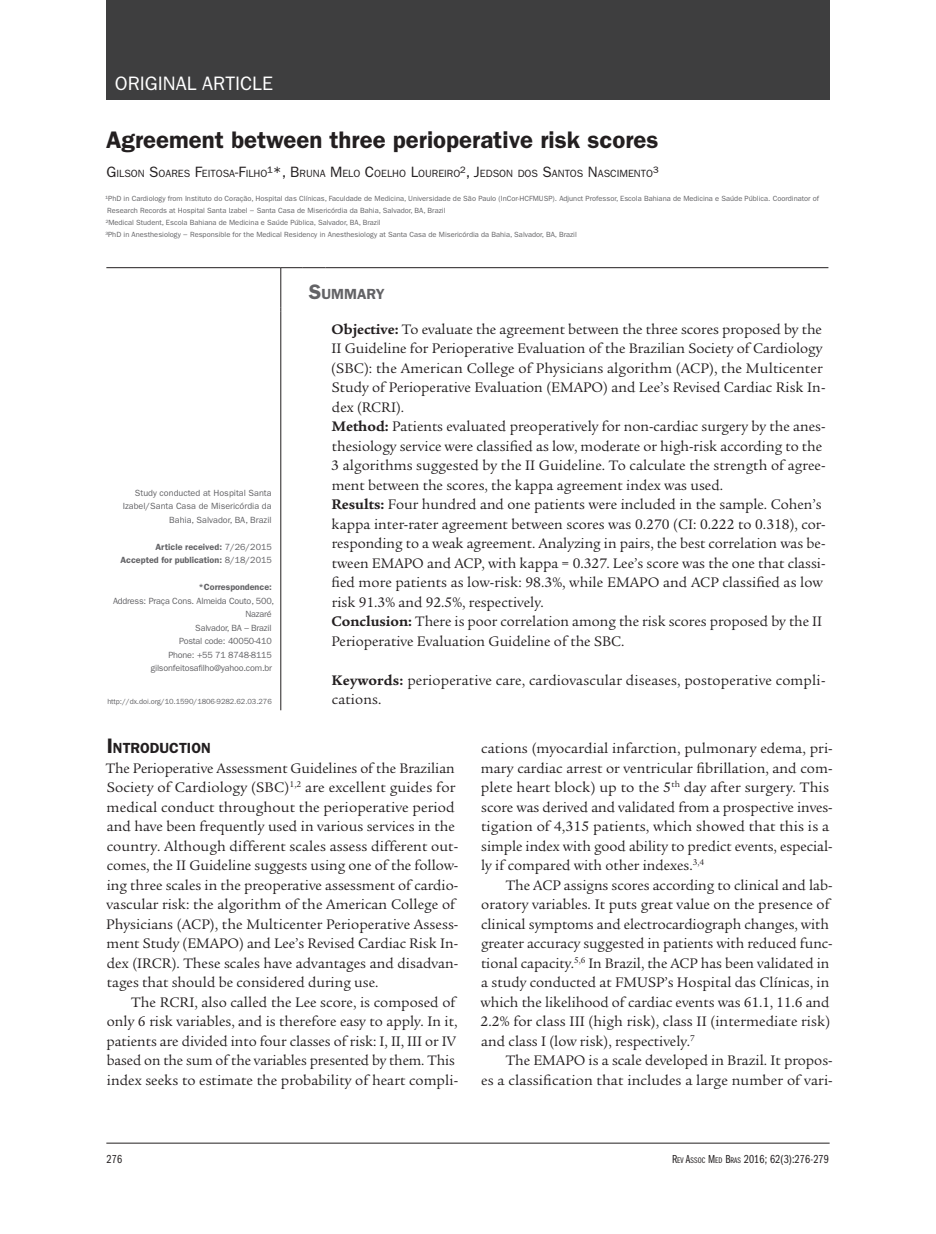
<style>
.page{position:relative;width:936px;height:1234px;background:#fff}
.page>*{position:absolute;margin:0;border:0;box-sizing:border-box;transform-origin:0 0}
.Seção_tit{font:600 24px "ITC Franklin Gothic Std";color:#231f20}
.Seção{font:19.5px "ITC Franklin Gothic Std";color:#fff}
.Texto_s_recuo{font:15px/19.5px "Legacy Serif Std";color:#231f20}
.Texto_c__recuo{font:15px/19.5px "Legacy Serif Std";color:#231f20}
.Tit1{font:600 14.7px "ITC Franklin Gothic Std";color:#231f20}
.t1{font:600 14.7px "ITC Franklin Gothic Std";color:#636366}
.Cabeço_rodapé{font:12px "ITC Franklin Gothic Std Bk Cp";letter-spacing:.01em;color:#231f20}
.Seção_créditos{font:10.5px "ITC Franklin Gothic Std";color:#231f20}
.t2{font:9px/13.5px "ITC Franklin Gothic Std";letter-spacing:-.02em;color:#636366;text-align:right}
.t3{font:9px/13.5px "ITC Franklin Gothic Std";color:#636366;text-align:right}
.t4{font:600 9px "ITC Franklin Gothic Std";color:#636366}
.Seção_titulação{font:7.5px/12px "ITC Franklin Gothic Std";color:#636366}
.DOI{font:7.5px "ITC Franklin Gothic Std";letter-spacing:-.01em;color:#636366}
.s1{font-size:15px}
.s2{font-weight:400}
.s3{font-size:21px}
.s4{font-weight:700}
.s5{font-size:8.4px}
</style>
<div class="page">
<hr style="left:106px;top:99px;width:723px;height:1px;background:#231f20">
<hr style="left:106px;top:1142px;width:723px;height:1px;background:#231f20">
<div style="left:106px;top:0;width:723px;height:99px;background:#3e3e3f"></div>
<hr style="left:280px;top:268px;width:1px;height:39px;background:#231f20">
<hr style="left:280px;top:312px;width:1px;height:398px;background:#231f20">
<hr style="left:106px;top:267px;width:175px;height:1px;background:#231f20">
<svg style="left:281px;top:267px;width:44px;height:1px"></svg>
<hr style="left:325px;top:267px;width:503px;height:1px;background:#231f20">
<p class="Seção" style="left:115px;top:72px;width:159px">ORIGINAL ARTICLE</p>
<p class="Seção_tit" style="left:106px;top:126px;width:553px">Agreement between three perioperative risk scores</p>
<p class="Seção_créditos" style="left:106px;top:168px;width:553px"><span class="s1">G</span>ILSON <span class="s1">S</span>OARES <span class="s1">F</span>EITOSA<span class="s1">-F</span>ILHO<span class="s1">¹*</span><span class="s1">, B</span>RUNA <span class="s1">M</span> ELO <span class="s1">C</span>OELHO <span class="s1">L</span>OUREIRO<span class="s1">²</span><span class="s1">, J</span>EDSON DOS <span class="s1">S</span>ANTOS <span class="s1">N</span>ASCIMENTO<span class="s1">³</span></p>
<p class="Seção_titulação" style="left:105px;top:193px;width:715px">¹PhD in Cardiology from Instituto do Coração, Hospital das Clínicas, Faculdade de Medicina, Universidade de São Paulo (InCor-HCFMUSP). Adjunct Professor, Escola Bahiana de Medicina e Saúde Pública. Coordinator of<br>Research Records at Hospital Santa Izabel − Santa Casa de Misericórdia da Bahia, Salvador, BA, Brazil</p>
<p class="Seção_titulação" style="left:106px;top:217px;width:276px">²Medical Student, Escola Bahiana de Medicina e Saúde Pública, Salvador, BA, Brazil</p>
<p class="Seção_titulação" style="left:105px;top:229px;width:473px">³PhD in Anesthesiology − Responsible for the Medical Residency in Anesthesiology at Santa Casa de Misericórdia da Bahia, Salvador, BA, Brazil</p>
<p class="t3" style="left:123px;top:486px;width:150px">Study conducted at Hospital Santa<br>Izabel/Santa Casa de Misericórdia da<br>Bahia, Salvador, BA, Brazil</p>
<p class="t4" style="left:155px;top:541px;width:118px">Article received: <span class="s2">7/26/2015</span></p>
<p class="t4" style="left:120px;top:554px;width:153px">Accepted for publication: <span class="s2">8/18/2015</span></p>
<p class="t4" style="left:198px;top:581px;width:75px">*Correspondence:</p>
<p class="t2" style="left:113px;top:594px;width:163px">Address: Praça Cons. Almeida Couto, 500,<br>Nazaré</p>
<p class="t2" style="left:195px;top:621px;width:78px">Salvador, BA – Brazil</p>
<p class="t2" style="left:179px;top:634px;width:94px">Postal code: 40050-410</p>
<p class="t2" style="left:168px;top:648px;width:105px">Phone: +55 71 8748-8115</p>
<p class="t2" style="left:151px;top:661px;width:123px">gilsonfeitosafilho@yahoo.com.br</p>
<p class="DOI" style="left:107px;top:697px;width:166px">http://dx.doi.org/10.1590/1806-9282.62.03.276</p>
<p class="t1" style="left:309px;top:285px;width:77px"><span class="s3">S</span>UMMARY</p>
<p class="Texto_s_recuo" style="left:331px;top:319px;width:496px"><span class="s4">Objective:</span> To evaluate the agreement between the three scores proposed by the II Guideline for Perioperative Evaluation of the Brazilian Society of Cardiology (SBC): the American College of Physicians algorithm (ACP), the Multicenter Study of Perioperative Evaluation (EMAPO) and Lee’s Revised Cardiac Risk In&shy;dex (RCRI).</p>
<p class="Texto_s_recuo" style="left:331px;top:416px;width:495px"><span class="s4">Method:</span> Patients evaluated preoperatively for non-cardiac surgery by the anes&shy;thesiology service were classified as low, moderate or high-risk according to the 3 algorithms suggested by the II Guideline. To calculate the strength of agree&shy;ment between the scores, the kappa agreement index was used.</p>
<p class="Texto_s_recuo" style="left:331px;top:494px;width:495px"><span class="s4">Results:</span> Four hundred and one patients were included in the sample. Cohen’s kappa inter-rater agreement between scores was 0.270 (CI: 0.222 to 0.318), cor&shy;responding to a weak agreement. Analyzing in pairs, the best correlation was be&shy;tween EMAPO and ACP, with kappa = 0.327. Lee’s score was the one that classi&shy;fied more patients as low-risk: 98.3%, while EMAPO and ACP classified as low risk 91.3% and 92.5%, respectively.</p>
<p class="Texto_s_recuo" style="left:331px;top:611px;width:492px"><span class="s4">Conclusion:</span> There is poor correlation among the risk scores proposed by the II<br>Perioperative Evaluation Guideline of the SBC.</p>
<p class="Texto_s_recuo" style="left:331px;top:670px;width:495px"><span class="s4">Keywords:</span> perioperative care, cardiovascular diseases, postoperative compli&shy;cations.</p>
<p class="Tit1" style="left:107px;top:739px;width:106px"><span class="s3">I</span> NTRODUCTION</p>
<p class="Texto_s_recuo" style="left:106px;top:758px;width:354px">The Perioperative Assessment Guidelines of the Brazilian Society of Cardiology (SBC)<sup>1,2</sup> are excellent guides for medical conduct throughout the perioperative period and have been frequently used in various services in the country. Although different scales assess different out&shy;comes, the II Guideline suggests using one of the follow&shy;ing three scales in the preoperative assessment of cardio&shy;vascular risk: the algorithm of the American College of Physicians (ACP), the Multicenter Perioperative Assess&shy;ment Study (EMAPO) and Lee’s Revised Cardiac Risk In&shy;dex (IRCR). These scales have advantages and disadvan&shy;tages that should be considered during use.</p>
<p class="Texto_c__recuo" style="left:106px;top:992px;width:353px;text-indent:25px">The RCRI, also called the Lee score, is composed of only 6 risk variables, and is therefore easy to apply. In it, patients are divided into four classes of risk: I, II, III or IV based on the sum of the variables presented by them. This index seeks to estimate the probability of heart compli-</p>
<p class="Texto_c__recuo" style="left:481px;top:738px;width:353px">cations (myocardial infarction, pulmonary edema, pri&shy;mary cardiac arrest or ventricular fibrillation, and com&shy;plete heart block) up to the 5<sup>th</sup> day after surgery. This score was derived and validated from a prospective inves&shy;tigation of 4,315 patients, which showed that this is a simple index with good ability to predict events, especial&shy;ly if compared with other indexes.<sup>3,4</sup></p>
<p class="Texto_c__recuo" style="left:480px;top:875px;width:354px;text-indent:25px">The ACP assigns scores according to clinical and lab&shy;oratory variables. It puts great value on the presence of clinical symptoms and electrocardiograph changes, with greater accuracy suggested in patients with reduced func&shy;tional capacity.<sup>5,6</sup> In Brazil, the ACP has been validated in a study conducted at FMUSP’s Hospital das Clínicas, in which the likelihood of cardiac events was 61.1, 11.6 and 2.2% for class III (high risk), class II (intermediate risk) and class I (low risk), respectively.<sup>7</sup></p>
<p class="Texto_c__recuo" style="left:481px;top:1050px;width:353px;text-align:right">The EMAPO is a scale developed in Brazil. It propos-<br>es a classification that includes a large number of vari-</p>
<p class="Cabeço_rodapé" style="left:107px;top:1151px;width:17px">276</p>
<p class="Cabeço_rodapé" style="left:672px;top:1151px;width:158px">R<span class="s5">EV</span> A<span class="s5">SSOC</span> M <span class="s5">ED</span> B<span class="s5">RAS</span> 2016; 62(3):276-279</p>
</div>
